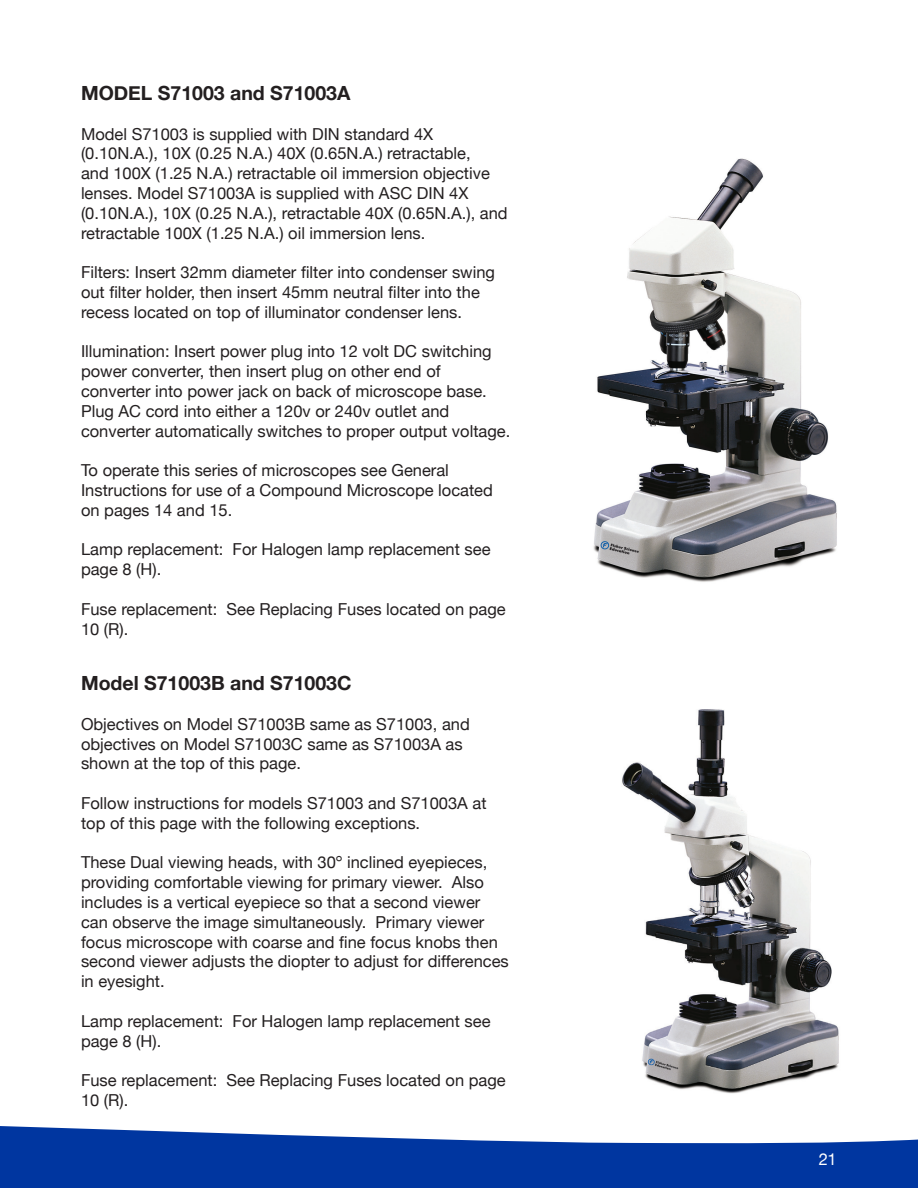
<style>
.page{position:relative;width:918px;height:1188px;background:#fff}
.page>*{position:absolute;margin:0;border:0;box-sizing:border-box;transform-origin:0 0}
.t1{font:700 19.5px "Helvetica Neue";color:#231f20}
.t2{font:16.5px/19.8px "Helvetica Neue";color:#231f20}
.t3{font:16.5px "Helvetica Neue";color:#fff}
.s1{font-family:"Century Gothic";font-weight:700}
</style>
<div class="page">
<svg style="left:0;top:1126px;width:918px;height:62px;fill:#0036a0"></svg>
<img style="left:593px;top:158px;width:244px;height:424px">
<img style="left:622px;top:709px;width:217px;height:385px">
<p class="t1" style="left:81px;top:81px;width:271px">MODEL S71003 and S71003A</p>
<p class="t2" style="left:81px;top:124px;width:428px">Model S71003 is supplied with DIN standard 4X (0.10N.A.), 10X (0.25 N.A.) 40X (0.65N.A.) retractable,<br>and 100X (1.25 N.A.) retractable oil immersion objective lenses. Model S71003A is supplied with ASC DIN 4X (0.10N.A.), 10X (0.25 N.A.), retractable 40X (0.65N.A.), and retractable 100X (1.25 N.A.) oil immersion lens.</p>
<p class="t2" style="left:81px;top:262px;width:416px">Filters: Insert 32mm diameter filter into condenser swing out filter holder, then insert 45mm neutral filter into the recess located on top of illuminator condenser lens.</p>
<p class="t2" style="left:81px;top:341px;width:431px">Illumination: Insert power plug into 12 volt DC switching power converter, then insert plug on other end of converter into power jack on back of microscope base.<br>Plug AC cord into either a 120v or 240v outlet and converter automatically switches to proper output voltage.</p>
<p class="t2" style="left:81px;top:460px;width:413px">To operate this series of microscopes see General<br>Instructions for use of a Compound Microscope located on pages 14 and 15.</p>
<p class="t2" style="left:81px;top:539px;width:411px">Lamp replacement: For Halogen lamp replacement see page 8 (H).</p>
<p class="t2" style="left:81px;top:599px;width:426px">Fuse replacement: See Replacing Fuses located on page<br>10 (R).</p>
<p class="t1" style="left:81px;top:671px;width:272px">Model S71003B and S71003C</p>
<p class="t2" style="left:81px;top:714px;width:390px">Objectives on Model S71003B same as S71003, and</p>
<p class="t2" style="left:81px;top:734px;width:383px">objectives on Model S71003C same as S71003A as shown at the top of this page.</p>
<p class="t2" style="left:81px;top:793px;width:407px">Follow instructions for models S71003 and S71003A at top of this page with the following exceptions.</p>
<p class="t2" style="left:81px;top:852px;width:429px">These Dual viewing heads, with 30<span class="s1">°</span> inclined eyepieces, providing comfortable viewing for primary viewer. Also includes is a vertical eyepiece so that a second viewer can observe the image simultaneously. Primary viewer focus microscope with coarse and fine focus knobs then second viewer adjusts the diopter to adjust for differences in eyesight.</p>
<p class="t2" style="left:81px;top:1011px;width:411px">Lamp replacement: For Halogen lamp replacement see page 8 (H).</p>
<p class="t2" style="left:81px;top:1070px;width:426px">Fuse replacement: See Replacing Fuses located on page<br>10 (R).</p>
<p class="t3" style="left:819px;top:1149px;width:20px">21</p>
</div>
